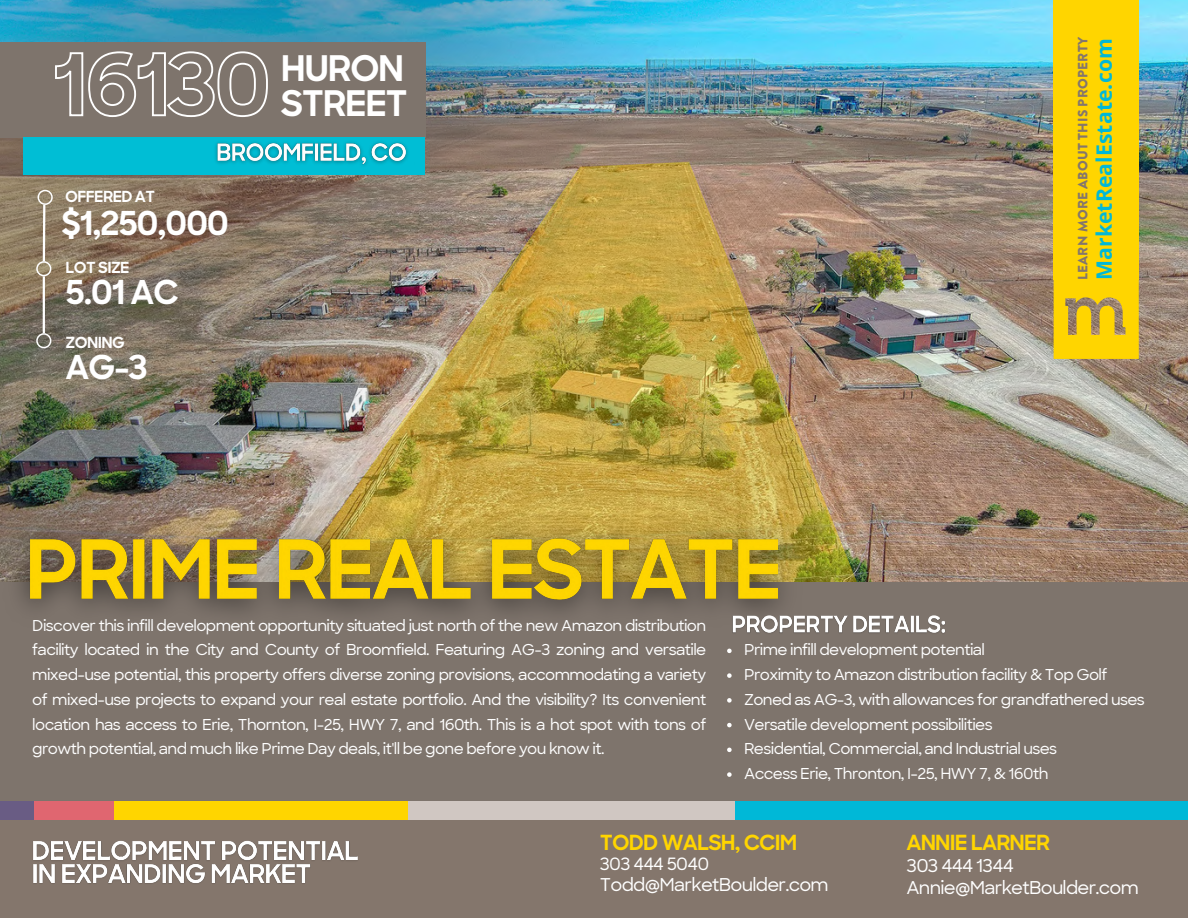
<style>
.page{position:relative;width:1188px;height:918px;background:#fff}
.page>*{position:absolute;margin:0;border:0;box-sizing:border-box;transform-origin:0 0}
.t1{font:700 35.4px "Sharp Sans";letter-spacing:-.04em;color:#fff}
.t2{font:700 33px "Sharp Sans";letter-spacing:-.04em;color:#fff}
.t3{font:700 21.15px "Open Sans";letter-spacing:.005em;color:#00b8d7}
.t4{font:700 20.85px "Sharp Sans";letter-spacing:-.04em;color:#ffd500}
.t5{font:500 18px "Sharp Sans";letter-spacing:-.04em;color:#fff}
.t6{font:500 17.25px "Sharp Sans";letter-spacing:-.04em;color:#fff}
.t7{font:500 15.3px/24.8px "Sharp Sans";letter-spacing:-.04em;color:#fff;text-align:justify}
.t8{font:700 15.3px "Sharp Sans";letter-spacing:-.04em;color:#fff}
.t9{font:900 13.5px "Brandon Grotesque";letter-spacing:.02em;color:#84766c}
</style>
<div class="page">
<img style="left:1018px;top:0;width:170px;height:583px">
<img style="left:0;top:0;width:1018px;height:583px">
<div style="left:0;top:583px;width:1188px;height:229px;background:#7e746c"></div>
<div style="left:0;top:42px;width:425px;height:95px;background:#7e746c"></div>
<div style="left:24px;top:137px;width:401px;height:38px;background:#00bed5"></div>
<svg style="left:38px;top:190px;width:15px;height:15px"></svg>
<div style="left:735px;top:802px;width:453px;height:20px;background:#00b8d7"></div>
<div style="left:408px;top:802px;width:327px;height:20px;background:#d0c7c2"></div>
<div style="left:114px;top:802px;width:294px;height:20px;background:#ffd500"></div>
<div style="left:34px;top:802px;width:80px;height:20px;background:#e06670"></div>
<div style="left:0;top:802px;width:34px;height:20px;background:#695c84"></div>
<div style="left:0;top:820px;width:1188px;height:98px;background:#84766c"></div>
<div style="left:1054px;top:0;width:85px;height:279px;background:#ffd500"></div>
<svg style="left:1054px;top:279px;width:85px;height:80px;background:#ecc613"></svg>
<svg style="left:36px;top:261px;width:15px;height:15px"></svg>
<svg style="left:36px;top:333px;width:15px;height:15px"></svg>
<hr style="left:43px;top:205px;width:2px;height:56px;background:#fff">
<hr style="left:43px;top:276px;width:2px;height:57px;background:#fff">
<img style="left:0;top:505px;width:814px;height:108px">
<img style="left:215px;top:142px;width:193px;height:24px">
<svg style="left:55px;top:51px;width:213px;height:66px"></svg>
<img style="left:732px;top:615px;width:213px;height:18px">
<img style="left:33px;top:840px;width:325px;height:44px">
<svg style="left:727px;top:649px;width:5px;height:4px"></svg>
<svg style="left:727px;top:673px;width:5px;height:5px"></svg>
<svg style="left:727px;top:698px;width:5px;height:5px"></svg>
<svg style="left:727px;top:723px;width:5px;height:4px"></svg>
<svg style="left:727px;top:748px;width:5px;height:4px"></svg>
<svg style="left:727px;top:772px;width:5px;height:5px"></svg>
<p class="t8" style="left:65px;top:190px;width:91px">OFFERED AT</p>
<p class="t2" style="left:61px;top:211px;width:169px">$1,250,000</p>
<p class="t8" style="left:66px;top:262px;width:66px">LOT SIZE</p>
<p class="t2" style="left:66px;top:279px;width:115px">5.01 AC</p>
<p class="t8" style="left:66px;top:336px;width:61px">ZONING</p>
<p class="t2" style="left:66px;top:354px;width:84px">AG-3</p>
<p class="t1" style="left:281px;top:55px;width:125px">HURON</p>
<p class="t1" style="left:281px;top:89px;width:129px">STREET</p>
<p class="t9" style="left:1073px;top:280px;width:245px;rotate:-90deg">LEARN MORE ABOUT THIS PROPERTY</p>
<p class="t3" style="left:1089px;top:280px;width:243px;rotate:-90deg">MarketRealEstate.com</p>
<p class="t7" style="left:32px;top:613px;width:676px">Discover this infill development opportunity situated just north of the new Amazon distribution facility located in the City and County of Broomfield. Featuring AG-3 zoning and versatile mixed-use potential, this property offers diverse zoning provisions, accommodating a variety of mixed-use projects to expand your real estate portfolio. And the visibility? Its convenient location has access to Erie, Thornton, I-25, HWY 7, and 160th. This is a hot spot with tons of growth potential, and much like Prime Day deals, it'll be gone before you know it.</p>
<p class="t7" style="left:744px;top:638px;width:242px">Prime infill development potential</p>
<p class="t7" style="left:744px;top:662px;width:365px">Proximity to Amazon distribution facility &amp; Top Golf</p>
<p class="t7" style="left:744px;top:687px;width:402px">Zoned as AG-3, with allowances for grandfathered uses</p>
<p class="t7" style="left:744px;top:712px;width:250px">Versatile development possibilities</p>
<p class="t7" style="left:744px;top:737px;width:315px">Residential, Commercial, and Industrial uses</p>
<p class="t7" style="left:744px;top:761px;width:306px">Access Erie, Thronton, I-25, HWY 7, &amp; 160th</p>
<p class="t4" style="left:600px;top:835px;width:199px">TODD WALSH, CCIM</p>
<p class="t4" style="left:907px;top:835px;width:145px">ANNIE LARNER</p>
<p class="t6" style="left:600px;top:853px;width:111px">303 444 5040</p>
<p class="t5" style="left:600px;top:873px;width:230px">Todd@MarketBoulder.com</p>
<p class="t5" style="left:907px;top:854px;width:109px">303 444 1344</p>
<p class="t5" style="left:907px;top:875px;width:234px">Annie@MarketBoulder.com</p>
</div>
